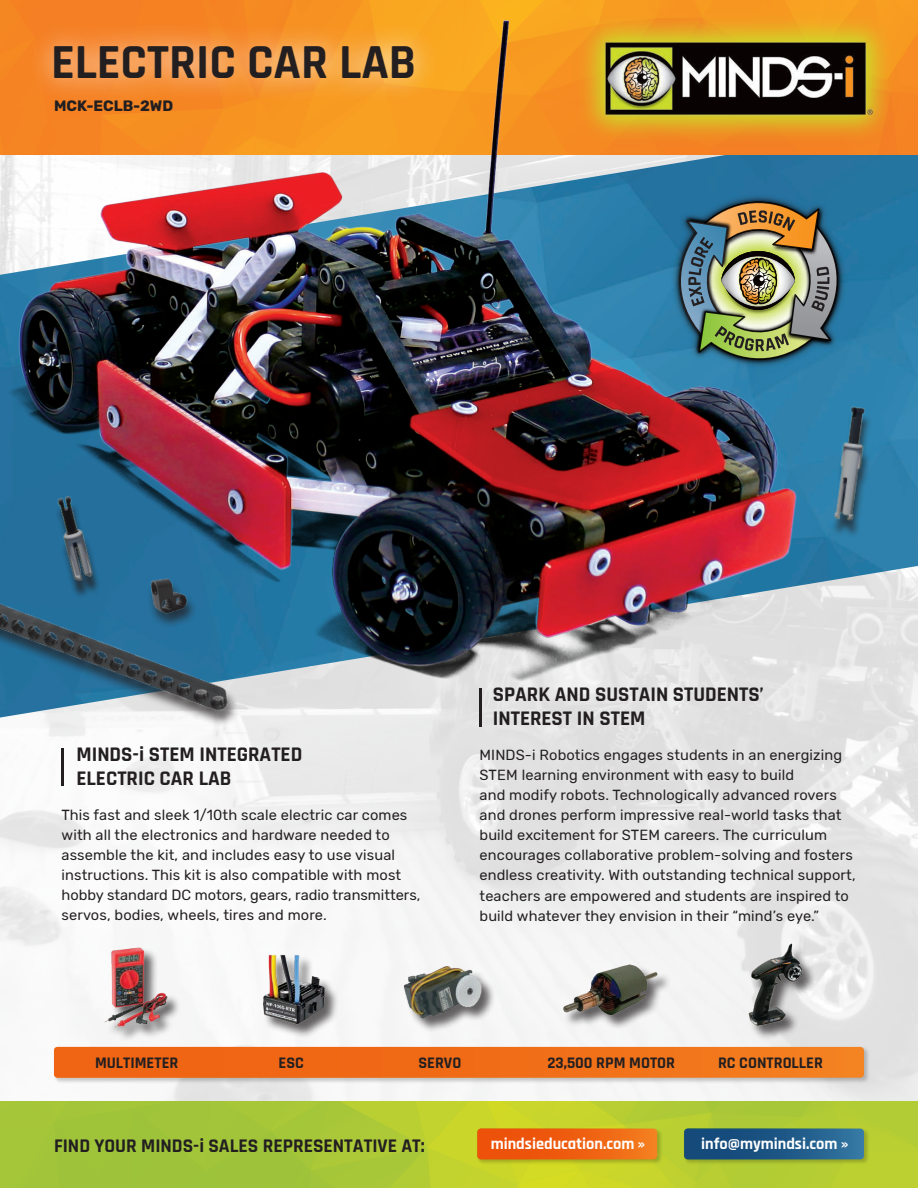
<style>
.page{position:relative;width:918px;height:1188px;background:#fff}
.page>*{position:absolute;margin:0;border:0;box-sizing:border-box;transform-origin:0 0}
.t1{font:700 49.5px "Rajdhani";color:#231f20}
.t2{font:700 21px/24px "Rajdhani";color:#231f20}
.t3{font:700 19.5px "Rajdhani";color:#231f20}
.t4{font:700 16.35px "Rajdhani";color:#231f20}
.t5{font:700 16.35px "Rajdhani";color:#fff}
.t6{font:700 15px "Rubik";color:#231f20}
.t7{font:14.7px/20.1px "Rubik";letter-spacing:.01em;color:#231f20}
</style>
<div class="page">
<img style="left:0;top:718px;width:918px;height:384px">
<img style="left:844px;top:167px;width:74px;height:551px">
<img style="left:0;top:0;width:548px;height:14px">
<div style="left:53px;top:1046px;width:817px;height:38px;background:#231f20;opacity:.3"></div>
<div style="left:54px;top:1047px;width:810px;height:31px;background:linear-gradient(to right,#ef5f10,#f37d1f);border-radius:4px"></div>
<img style="left:0;top:1102px;width:918px;height:86px">
<img style="left:548px;top:0;width:370px;height:167px">
<div style="left:477px;top:1128px;width:186px;height:38px;background:#231f20;opacity:.3"></div>
<div style="left:477px;top:1129px;width:180px;height:30px;background:linear-gradient(to right,#eb4805,#f3781d);border-radius:4px"></div>
<div style="left:683px;top:1128px;width:187px;height:38px;background:#231f20;opacity:.3"></div>
<div style="left:684px;top:1129px;width:180px;height:30px;background:linear-gradient(to right,#0e4173,#30719e);border-radius:4px"></div>
<hr style="left:62px;top:748px;width:2px;height:37px;background:#231f20">
<img style="left:36px;top:927px;width:855px;height:115px">
<img style="left:245px;top:670px;width:599px;height:59px">
<img style="left:0;top:14px;width:844px;height:656px">
<img style="left:27px;top:473px;width:91px;height:125px">
<div style="left:669px;top:192px;width:179px;height:178px;background:#3082ad"></div>
<img style="left:670px;top:193px;width:177px;height:175px">
<div style="left:29px;top:21px;width:409px;height:83px;background:#fff;opacity:.75"></div>
<div style="left:146px;top:580px;width:52px;height:49px;background:#26719f"></div>
<img style="left:149px;top:576px;width:42px;height:22px">
<img style="left:805px;top:385px;width:87px;height:161px">
<img style="left:0;top:598px;width:245px;height:134px">
<h1 class="t1" style="left:51px;top:32px;width:367px">ELECTRIC CAR LAB</h1>
<p class="t6" style="left:54px;top:97px;width:121px">MCK-ECLB-2WD</p>
<h2 class="t2" style="left:76px;top:743px;width:227px">MINDS-i STEM INTEGRATED<br>ELECTRIC CAR LAB</h2>
<p class="t7" style="left:62px;top:805px;width:361px">This fast and sleek 1/10th scale electric car comes with all the electronics and hardware needed to assemble the kit, and includes easy to use visual instructions. This kit is also compatible with most hobby standard DC motors, gears, radio transmitters, servos, bodies, wheels, tires and more.</p>
<h2 class="t2" style="left:493px;top:683px;width:272px">SPARK AND SUSTAIN STUDENTS’<br>INTEREST IN STEM</h2>
<p class="t7" style="left:480px;top:745px;width:378px">MINDS-i Robotics engages students in an energizing STEM learning environment with easy to build<br>and modify robots. Technologically advanced rovers and drones perform impressive real-world tasks that build excitement for STEM careers. The curriculum encourages collaborative problem-solving and fosters endless creativity. With outstanding technical support, teachers are empowered and students are inspired to build whatever they envision in their “mind’s eye.”</p>
<p class="t4" style="left:95px;top:1052px;width:85px">MULTIMETER</p>
<p class="t4" style="left:279px;top:1052px;width:27px">ESC</p>
<p class="t4" style="left:419px;top:1052px;width:44px">SERVO</p>
<p class="t4" style="left:547px;top:1052px;width:129px">23,500 RPM MOTOR</p>
<p class="t4" style="left:718px;top:1052px;width:106px">RC CONTROLLER</p>
<h3 class="t3" style="left:54px;top:1134px;width:372px">FIND YOUR MINDS-i SALES REPRESENTATIVE AT:</h3>
<p class="t5" style="left:491px;top:1134px;width:156px">mindsieducation.com »</p>
<p class="t5" style="left:701px;top:1134px;width:149px">info@mymindsi.com »</p>
</div>
